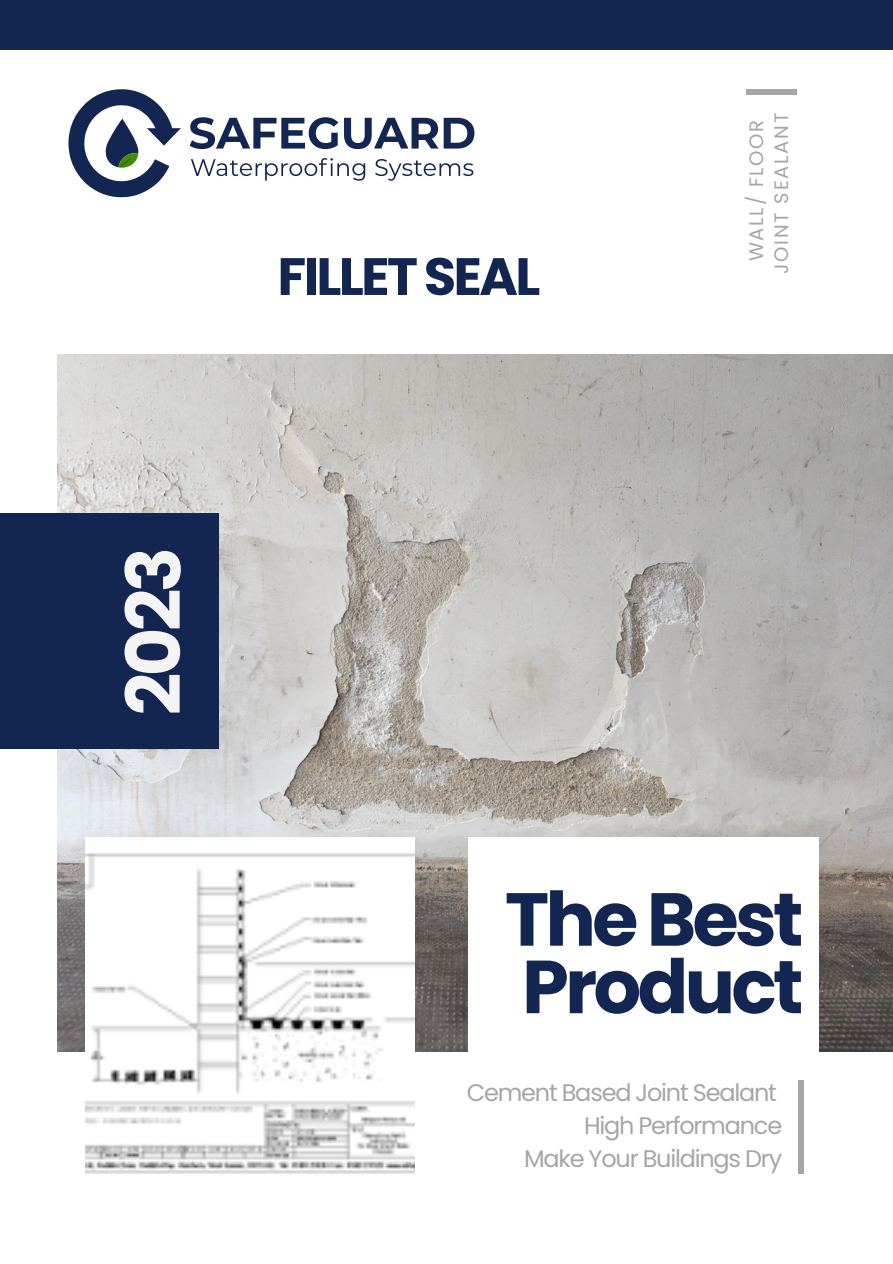
<style>
.page{position:relative;width:893px;height:1264px;background:#fff}
.page>*{position:absolute;margin:0;border:0;box-sizing:border-box;transform-origin:0 0}
.t1{font:700 75px "Poppins";letter-spacing:-.05em;color:#132652}
.t2{font:700 75px "Poppins";color:#f4f4f4}
.t3{font:700 52.5px "Poppins";letter-spacing:-.05em;color:#132652}
.t4{font:24px "Poppins";letter-spacing:-.05em;color:#a6a6a6}
.t5{font:19.5px "Poppins";letter-spacing:.09em;color:#a6a6a6}
</style>
<div class="page">
<img style="left:57px;top:354px;width:835px;height:697px">
<div style="left:468px;top:837px;width:350px;height:235px;background:#fff"></div>
<div style="left:0;top:513px;width:219px;height:235px;background:#132652"></div>
<div style="left:797px;top:1080px;width:6px;height:93px;background:#a6a6a6"></div>
<div style="left:746px;top:89px;width:50px;height:6px;background:#a6a6a6"></div>
<svg style="left:68px;top:89px;width:113px;height:108px"></svg>
<svg style="left:190px;top:117px;width:148px;height:32px"></svg>
<svg style="left:344px;top:118px;width:130px;height:31px"></svg>
<svg style="left:191px;top:158px;width:174px;height:23px"></svg>
<svg style="left:375px;top:159px;width:98px;height:22px"></svg>
<img style="left:85px;top:837px;width:330px;height:337px">
<div style="left:0;top:0;width:892px;height:50px;background:#132652"></div>
<p class="t3" style="left:277px;top:240px;width:264px">FILLET SEAL</p>
<p class="t5" style="left:742px;top:261px;width:143px;rotate:-90deg">WALL/ FLOOR</p>
<p class="t5" style="left:767px;top:274px;width:162px;rotate:-90deg">JOINT SEALANT</p>
<p class="t2" style="left:102px;top:715px;width:170px;rotate:-90deg">2023</p>
<p class="t1" style="left:505px;top:867px;width:300px">The Best</p>
<p class="t1" style="left:522px;top:934px;width:283px">Product</p>
<p class="t4" style="left:466px;top:1076px;width:312px">Cement Based Joint Sealant</p>
<p class="t4" style="left:584px;top:1108px;width:199px">High Performance</p>
<p class="t4" style="left:524px;top:1141px;width:259px">Make Your Buildings Dry</p>
</div>
